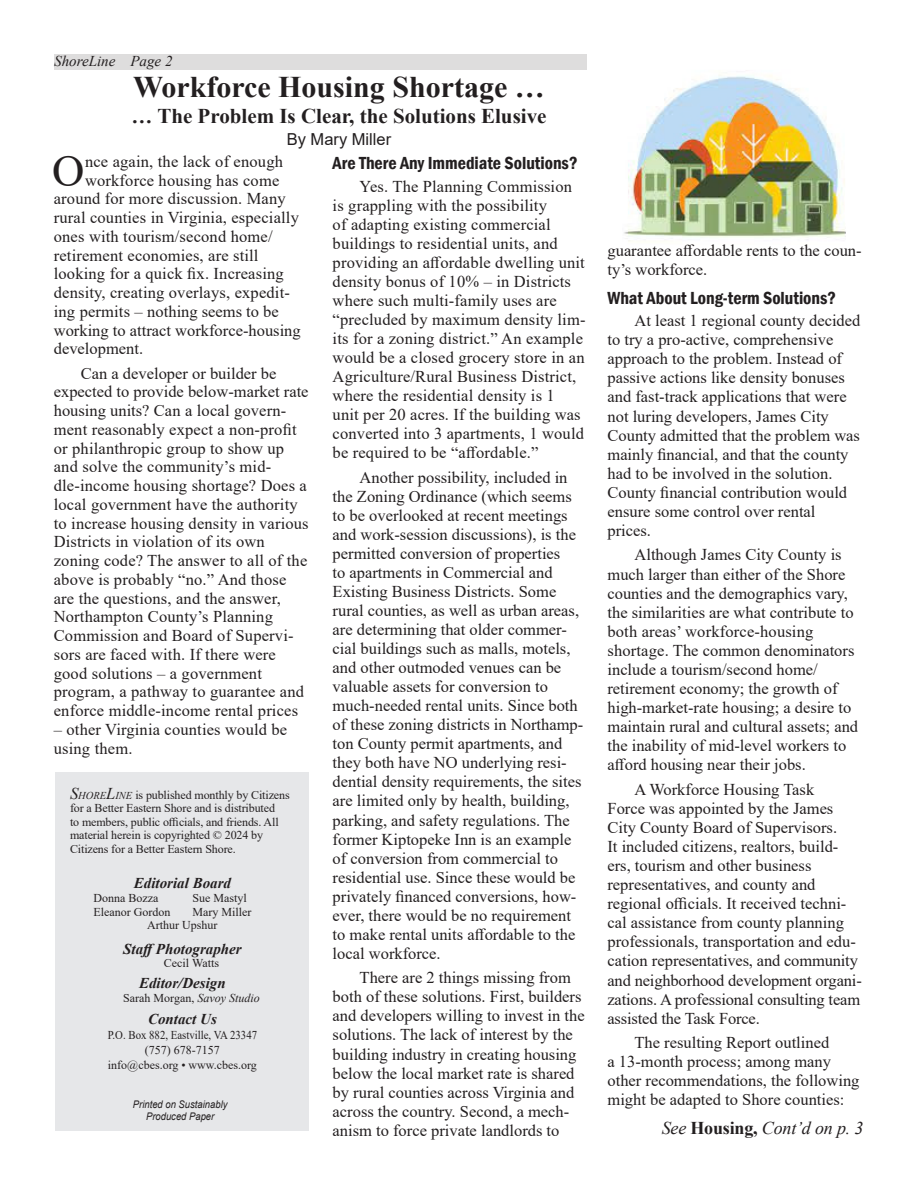
<style>
.page{position:relative;width:918px;height:1188px;background:#fff}
.page>*{position:absolute;margin:0;border:0;box-sizing:border-box;transform-origin:0 0}
.firstpara{font:44.85px "Times New Roman";color:#231f20}
.Headline{font:700 30px "Times New Roman";color:#231f20}
.Subhead_1{font:700 21px "Times New Roman";color:#231f20}
.Subuni_2{font:600 condensed 18px "Franklin Gothic";color:#231f20}
.t1{font:italic 18px "Times New Roman";letter-spacing:-.01em;color:#231f20}
.Body{font:16.5px/19px "Times New Roman";color:#231f20}
.firstpara-2{font:16.5px "Times New Roman";letter-spacing:.01em;color:#231f20}
.Byline{font:16.5px "Arial";color:#231f20}
.t2{font:italic 700 15px "Times New Roman";color:#231f20}
.t3{font:italic 15px "Times New Roman";color:#231f20}
.t4{font:12px/13.5px "Times New Roman";letter-spacing:-.01em;color:#231f20}
.t5{font:12px "Times New Roman";letter-spacing:-.01em;color:#231f20;scale:.9 1}
.t6{font:italic 10.5px/12.6px "Arial";color:#231f20;text-align:center;scale:.9 1}
.s1{font-style:italic;font-size:16.5px}
.s2{font-style:italic;font-size:10.5px}
.s3{font-style:italic}
.s4{font-weight:700;font-style:normal}
</style>
<div class="page">
<img style="left:624px;top:75px;width:221px;height:167px">
<div style="left:54px;top:54px;width:532px;height:15px;background:#dedddd"></div>
<div style="left:55px;top:773px;width:254px;height:358px;background:#e6e7e9"></div>
<p class="t3" style="left:54px;top:51px;width:120px">ShoreLine Page 2</p>
<p class="Headline" style="left:133px;top:65px;width:413px">Workforce Housing Shortage …</p>
<p class="Subhead_1" style="left:132px;top:101px;width:416px">… The Problem Is Clear, the Solutions Elusive</p>
<p class="Byline" style="left:287px;top:128px;width:106px">By Mary Miller</p>
<p class="firstpara" style="left:52px;top:139px;width:34px">O</p>
<p class="firstpara-2" style="left:85px;top:150px;width:199px">nce again, the lack of enough</p>
<p class="firstpara-2" style="left:85px;top:168px;width:196px">workforce housing has come</p>
<p class="firstpara-2" style="left:54px;top:187px;width:233px">around for more discussion. Many</p>
<p class="firstpara-2" style="left:54px;top:206px;width:247px">rural counties in Virginia, especially</p>
<p class="firstpara-2" style="left:54px;top:225px;width:220px">ones with tourism/second home/</p>
<p class="firstpara-2" style="left:54px;top:243px;width:206px">retirement economies, are still</p>
<p class="firstpara-2" style="left:54px;top:262px;width:231px">looking for a quick fix. Increasing</p>
<p class="firstpara-2" style="left:54px;top:281px;width:238px">density, creating overlays, expedit-</p>
<p class="firstpara-2" style="left:54px;top:300px;width:227px">ing permits – nothing seems to be</p>
<p class="firstpara-2" style="left:54px;top:318px;width:248px">working to attract workforce-housing</p>
<p class="firstpara-2" style="left:54px;top:337px;width:91px">development.</p>
<p class="Body" style="left:54px;top:363px;width:256px;text-indent:27px">Can a developer or builder be expected to provide below-market rate housing units? Can a local govern&shy;ment reasonably expect a non-profit or philanthropic group to show up and solve the community’s mid&shy;dle-income housing shortage? Does a local government have the authority to increase housing density in various Districts in violation of its own zoning code? The answer to all of the above is probably “no.” And those are the questions, and the answer, Northampton County’s Planning Commission and Board of Supervi&shy;sors are faced with. If there were good solutions – a government program, a pathway to guarantee and enforce middle-income rental prices</p>
<p class="Body" style="left:54px;top:719px;width:235px">– other Virginia counties would be using them.</p>
<p class="t4" style="left:70px;top:788px;width:221px"><span class="s1">S</span><span class="s2">HORE</span><span class="s1">L</span><span class="s2">INE</span> is published monthly by Citizens for a Better Eastern Shore and is distributed<br>to members, public officials, and friends. All material herein is copyrighted © 2024 by Citizens for a Better Eastern Shore.</p>
<p class="t2" style="left:134px;top:872px;width:99px">Editorial Board</p>
<p class="t4" style="left:94px;top:891px;width:66px">Donna Bozza</p>
<p class="t4" style="left:193px;top:891px;width:56px">Sue Mastyl</p>
<p class="t4" style="left:94px;top:904px;width:78px">Eleanor Gordon</p>
<p class="t4" style="left:193px;top:904px;width:60px">Mary Miller</p>
<p class="t4" style="left:147px;top:918px;width:72px">Arthur Upshur</p>
<p class="t2" style="left:123px;top:938px;width:120px">StaffPhotographer</p>
<p class="t4" style="left:164px;top:956px;width:57px">Cecil Watts</p>
<p class="t2" style="left:139px;top:973px;width:88px">Editor/Design</p>
<p class="t4" style="left:123px;top:991px;width:138px">Sarah Morgan, <span class="s3">Savoy Studio</span></p>
<p class="t2" style="left:148px;top:1009px;width:70px">Contact Us</p>
<p class="t5" style="left:108px;top:1027px;width:167px">P.O. Box 882, Eastville, VA 23347</p>
<p class="t4" style="left:145px;top:1043px;width:76px">(757) 678-7157</p>
<p class="t4" style="left:108px;top:1058px;width:151px">info@cbes.org • www.cbes.org</p>
<p class="t6" style="left:133px;top:1098px;width:107px">Printed on Sustainably<br>Produced Paper</p>
<p class="Subuni_2" style="left:333px;top:151px;width:246px">Are There Any Immediate Solutions?</p>
<p class="Body" style="left:333px;top:176px;width:254px;text-indent:27px">Yes. The Planning Commission is grappling with the possibility<br>of adapting existing commercial buildings to residential units, and providing an affordable dwelling unit density bonus of 10% – in Districts where such multi-family uses are “precluded by maximum density lim&shy;its for a zoning district.” An example would be a closed grocery store in an Agriculture/Rural Business District, where the residential density is 1<br>unit per 20 acres. If the building was converted into 3 apartments, 1 would be required to be “affordable.”</p>
<p class="Body" style="left:333px;top:467px;width:252px;text-indent:27px">Another possibility, included in the Zoning Ordinance (which seems to be overlooked at recent meetings and work-session discussions), is the permitted conversion of properties<br>to apartments in Commercial and Existing Business Districts. Some rural counties, as well as urban areas, are determining that older commer&shy;cial buildings such as malls, motels, and other outmoded venues can be valuable assets for conversion to much-needed rental units. Since both of these zoning districts in Northamp&shy;ton County permit apartments, and they both have NO underlying resi&shy;dential density requirements, the sites are limited only by health, building, parking, and safety regulations. The former Kiptopeke Inn is an example of conversion from commercial to residential use. Since these would be privately financed conversions, how&shy;ever, there would be no requirement to make rental units affordable to the local workforce.</p>
<p class="Body" style="left:333px;top:968px;width:254px;text-indent:27px">There are 2 things missing from both of these solutions. First, builders and developers willing to invest in the solutions. The lack of interest by the building industry in creating housing below the local market rate is shared by rural counties across Virginia and across the country. Second, a mech&shy;anism to force private landlords to</p>
<p class="Body" style="left:608px;top:241px;width:256px">guarantee affordable rents to the coun&shy;ty’s workforce.</p>
<p class="Subuni_2" style="left:608px;top:286px;width:230px">What About Long-term Solutions?</p>
<p class="Body" style="left:608px;top:311px;width:254px;text-indent:27px">At least 1 regional county decided to try a pro-active, comprehensive approach to the problem. Instead of passive actions like density bonuses and fast-track applications that were not luring developers, James City County admitted that the problem was mainly financial, and that the county had to be involved in the solution.<br>County financial contribution would ensure some control over rental prices.</p>
<p class="Body" style="left:608px;top:545px;width:252px;text-indent:27px">Although James City County is much larger than either of the Shore counties and the demographics vary, the similarities are what contribute to both areas’ workforce-housing shortage. The common denominators include a tourism/second home/ retirement economy; the growth of high-market-rate housing; a desire to maintain rural and cultural assets; and the inability of mid-level workers to afford housing near their jobs.</p>
<p class="Body" style="left:608px;top:779px;width:256px;text-indent:27px">A Workforce Housing Task<br>Force was appointed by the James City County Board of Supervisors.<br>It included citizens, realtors, build&shy;ers, tourism and other business representatives, and county and regional officials. It received techni&shy;cal assistance from county planning professionals, transportation and edu&shy;cation representatives, and community and neighborhood development organi&shy;zations. A professional consulting team assisted the Task Force.</p>
<p class="Body" style="left:608px;top:1033px;width:254px;text-indent:27px">The resulting Report outlined<br>a 13-month process; among many other recommendations, the following might be adapted to Shore counties:</p>
<p class="t1" style="left:662px;top:1115px;width:203px">See <span class="s4">Housing,</span> Cont’d on p. 3</p>
</div>
